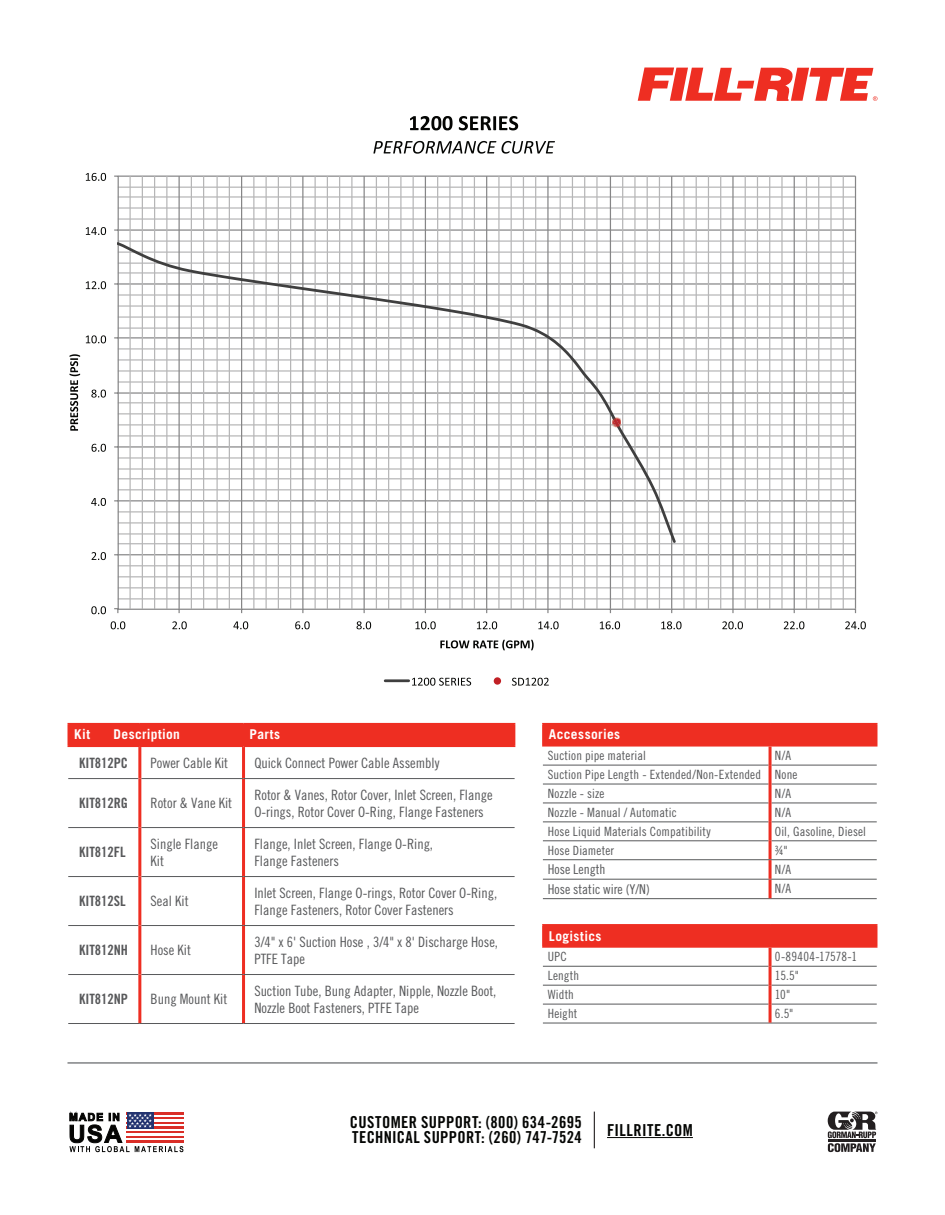
<style>
.page{position:relative;width:945px;height:1215px;background:#fff}
.page>*{position:absolute;margin:0;border:0;box-sizing:border-box;transform-origin:0 0}
.t1{font:16.5px "Trade Gothic LT Std Bd Cn 20";letter-spacing:.025em;color:#040503}
.t2{font:14.25px/17.1px "Trade Gothic LT Std Cn 18";color:#57585a}
.t3{font:14.25px "Trade Gothic LT Std Bd Cn 20";color:#57585a}
.t4{font:700 13.5px "Trade Gothic LT Std";letter-spacing:.025em;color:#fff}
.t5{font:13.5px "Trade Gothic LT Std Cn 18";color:#57585a}
.t6{font:12.75px "Trade Gothic LT Std Cn 18";letter-spacing:.01em;color:#57585a}
</style>
<div class="page">
<svg style="left:69px;top:116px;width:797px;height:570px"></svg>
<hr style="left:68px;top:1062px;width:810px;height:2px;background:#808285">
<svg style="left:828px;top:1112px;width:50px;height:40px"></svg>
<svg style="left:69px;top:1111px;width:115px;height:41px"></svg>
<svg style="left:638px;top:68px;width:239px;height:33px"></svg>
<div style="left:544px;top:724px;width:332px;height:21px;background:#ee2e22"></div>
<hr style="left:769px;top:724px;width:2px;height:21px;background:#ee2e22">
<hr style="left:543px;top:765px;width:226px;height:1px;background:#57585a">
<hr style="left:772px;top:765px;width:105px;height:1px;background:#57585a">
<hr style="left:543px;top:784px;width:226px;height:1px;background:#57585a">
<hr style="left:772px;top:784px;width:105px;height:1px;background:#57585a">
<hr style="left:543px;top:803px;width:226px;height:1px;background:#57585a">
<hr style="left:772px;top:803px;width:105px;height:1px;background:#57585a">
<hr style="left:543px;top:822px;width:226px;height:1px;background:#57585a">
<hr style="left:772px;top:822px;width:105px;height:1px;background:#57585a">
<hr style="left:543px;top:840px;width:226px;height:1px;background:#57585a">
<hr style="left:772px;top:840px;width:105px;height:1px;background:#57585a">
<hr style="left:769px;top:747px;width:3px;height:18px;background:#ee2e22">
<hr style="left:769px;top:765px;width:3px;height:19px;background:#ee2e22">
<hr style="left:769px;top:784px;width:3px;height:19px;background:#ee2e22">
<hr style="left:769px;top:803px;width:3px;height:19px;background:#ee2e22">
<hr style="left:769px;top:822px;width:3px;height:19px;background:#ee2e22">
<hr style="left:769px;top:841px;width:3px;height:18px;background:#ee2e22">
<hr style="left:542px;top:723px;width:228px;height:1px;background:#ee2e22">
<hr style="left:542px;top:724px;width:2px;height:21px;background:#ee2e22">
<hr style="left:770px;top:723px;width:107px;height:1px;background:#ee2e22">
<hr style="left:876px;top:724px;width:2px;height:21px;background:#ee2e22">
<hr style="left:542px;top:745px;width:228px;height:2px;background:#ee2e22">
<hr style="left:770px;top:745px;width:107px;height:2px;background:#ee2e22">
<hr style="left:543px;top:859px;width:227px;height:1px;background:#57585a">
<hr style="left:770px;top:859px;width:107px;height:1px;background:#57585a">
<hr style="left:543px;top:879px;width:227px;height:1px;background:#57585a">
<hr style="left:770px;top:879px;width:107px;height:1px;background:#57585a">
<hr style="left:543px;top:898px;width:227px;height:1px;background:#57585a">
<hr style="left:770px;top:898px;width:107px;height:1px;background:#57585a">
<hr style="left:769px;top:860px;width:3px;height:19px;background:#ee2e22">
<hr style="left:769px;top:880px;width:3px;height:18px;background:#ee2e22">
<hr style="left:68px;top:778px;width:70px;height:1px;background:#57585a">
<hr style="left:141px;top:778px;width:103px;height:1px;background:#57585a">
<hr style="left:68px;top:827px;width:70px;height:1px;background:#57585a">
<hr style="left:141px;top:827px;width:103px;height:1px;background:#57585a">
<hr style="left:68px;top:876px;width:70px;height:1px;background:#57585a">
<hr style="left:141px;top:876px;width:103px;height:1px;background:#57585a">
<hr style="left:68px;top:925px;width:70px;height:1px;background:#57585a">
<hr style="left:141px;top:925px;width:103px;height:1px;background:#57585a">
<hr style="left:68px;top:974px;width:70px;height:1px;background:#57585a">
<hr style="left:141px;top:974px;width:103px;height:1px;background:#57585a">
<hr style="left:68px;top:1023px;width:72px;height:1px;background:#57585a">
<hr style="left:140px;top:1023px;width:104px;height:1px;background:#57585a">
<hr style="left:138px;top:747px;width:3px;height:32px;background:#ee2e22">
<hr style="left:138px;top:779px;width:3px;height:49px;background:#ee2e22">
<hr style="left:138px;top:828px;width:3px;height:49px;background:#ee2e22">
<hr style="left:138px;top:877px;width:3px;height:49px;background:#ee2e22">
<hr style="left:138px;top:926px;width:3px;height:49px;background:#ee2e22">
<hr style="left:138px;top:975px;width:3px;height:48px;background:#ee2e22">
<hr style="left:68px;top:723px;width:72px;height:1px;background:#ee2e22">
<hr style="left:140px;top:723px;width:104px;height:1px;background:#ee2e22">
<hr style="left:244px;top:723px;width:271px;height:1px;background:#ee2e22">
<div style="left:68px;top:724px;width:447px;height:22px;background:#ee2e22"></div>
<hr style="left:68px;top:746px;width:72px;height:1px;background:#ee2e22">
<hr style="left:140px;top:746px;width:104px;height:1px;background:#ee2e22">
<hr style="left:244px;top:746px;width:271px;height:1px;background:#ee2e22">
<hr style="left:242px;top:747px;width:3px;height:31px;background:#ee2e22">
<hr style="left:242px;top:779px;width:3px;height:48px;background:#ee2e22">
<hr style="left:242px;top:828px;width:3px;height:48px;background:#ee2e22">
<hr style="left:242px;top:877px;width:3px;height:48px;background:#ee2e22">
<hr style="left:242px;top:926px;width:3px;height:48px;background:#ee2e22">
<hr style="left:242px;top:975px;width:3px;height:48px;background:#ee2e22">
<hr style="left:244px;top:778px;width:271px;height:1px;background:#57585a">
<hr style="left:244px;top:827px;width:271px;height:1px;background:#57585a">
<hr style="left:244px;top:876px;width:271px;height:1px;background:#57585a">
<hr style="left:244px;top:925px;width:271px;height:1px;background:#57585a">
<hr style="left:244px;top:974px;width:271px;height:1px;background:#57585a">
<hr style="left:244px;top:1023px;width:271px;height:1px;background:#57585a">
<div style="left:544px;top:926px;width:332px;height:20px;background:#ee2e22"></div>
<hr style="left:769px;top:926px;width:2px;height:20px;background:#ee2e22">
<hr style="left:543px;top:966px;width:226px;height:1px;background:#57585a">
<hr style="left:772px;top:966px;width:105px;height:1px;background:#57585a">
<hr style="left:543px;top:985px;width:226px;height:1px;background:#57585a">
<hr style="left:772px;top:985px;width:105px;height:1px;background:#57585a">
<hr style="left:543px;top:1004px;width:226px;height:1px;background:#57585a">
<hr style="left:772px;top:1004px;width:105px;height:1px;background:#57585a">
<hr style="left:543px;top:1023px;width:227px;height:1px;background:#57585a">
<hr style="left:770px;top:1023px;width:107px;height:1px;background:#57585a">
<hr style="left:769px;top:948px;width:3px;height:18px;background:#ee2e22">
<hr style="left:769px;top:966px;width:3px;height:19px;background:#ee2e22">
<hr style="left:769px;top:985px;width:3px;height:19px;background:#ee2e22">
<hr style="left:769px;top:1004px;width:3px;height:19px;background:#ee2e22">
<hr style="left:542px;top:924px;width:228px;height:2px;background:#ee2e22">
<hr style="left:542px;top:926px;width:2px;height:20px;background:#ee2e22">
<hr style="left:770px;top:924px;width:107px;height:2px;background:#ee2e22">
<hr style="left:876px;top:926px;width:2px;height:20px;background:#ee2e22">
<hr style="left:542px;top:946px;width:228px;height:2px;background:#ee2e22">
<hr style="left:770px;top:946px;width:107px;height:2px;background:#ee2e22">
<hr style="left:607px;top:1137px;width:86px;height:1px;background:#040503">
<hr style="left:594px;top:1112px;width:1px;height:36px;background:#231f20">
<p class="t4" style="left:74px;top:726px;width:17px">Kit</p>
<p class="t4" style="left:114px;top:726px;width:68px">Description</p>
<p class="t4" style="left:250px;top:726px;width:32px">Parts</p>
<p class="t3" style="left:79px;top:754px;width:51px">KIT812PC</p>
<p class="t2" style="left:151px;top:754px;width:79px">Power Cable Kit</p>
<p class="t2" style="left:254px;top:754px;width:187px">Quick Connect Power Cable Assembly</p>
<p class="t3" style="left:79px;top:794px;width:51px">KIT812RG</p>
<p class="t2" style="left:151px;top:794px;width:83px">Rotor &amp; Vane Kit</p>
<p class="t2" style="left:254px;top:786px;width:240px">Rotor &amp; Vanes, Rotor Cover, Inlet Screen, Flange<br>O-rings, Rotor Cover O-Ring, Flange Fasteners</p>
<p class="t3" style="left:79px;top:843px;width:48px">KIT812FL</p>
<p class="t2" style="left:151px;top:835px;width:69px">Single Flange<br>Kit</p>
<p class="t2" style="left:254px;top:835px;width:180px">Flange, Inlet Screen, Flange O-Ring,<br>Flange Fasteners</p>
<p class="t3" style="left:79px;top:892px;width:48px">KIT812SL</p>
<p class="t2" style="left:151px;top:892px;width:39px">Seal Kit</p>
<p class="t2" style="left:254px;top:884px;width:244px">Inlet Screen, Flange O-rings, Rotor Cover O-Ring,<br>Flange Fasteners, Rotor Cover Fasteners</p>
<p class="t3" style="left:79px;top:941px;width:51px">KIT812NH</p>
<p class="t2" style="left:151px;top:941px;width:42px">Hose Kit</p>
<p class="t2" style="left:254px;top:933px;width:245px">3/4" x 6' Suction Hose , 3/4" x 8' Discharge Hose,<br>PTFE Tape</p>
<p class="t3" style="left:79px;top:990px;width:51px">KIT812NP</p>
<p class="t2" style="left:151px;top:990px;width:78px">Bung Mount Kit</p>
<p class="t2" style="left:254px;top:982px;width:244px">Suction Tube, Bung Adapter, Nipple, Nozzle Boot,<br>Nozzle Boot Fasteners, PTFE Tape</p>
<p class="t4" style="left:549px;top:726px;width:73px">Accessories</p>
<p class="t6" style="left:548px;top:748px;width:100px">Suction pipe material</p>
<p class="t6" style="left:775px;top:748px;width:18px">N/A</p>
<p class="t6" style="left:548px;top:767px;width:215px">Suction Pipe Length - Extended/Non-Extended</p>
<p class="t6" style="left:775px;top:767px;width:24px">None</p>
<p class="t6" style="left:548px;top:786px;width:58px">Nozzle - size</p>
<p class="t6" style="left:775px;top:786px;width:18px">N/A</p>
<p class="t6" style="left:548px;top:805px;width:130px">Nozzle - Manual / Automatic</p>
<p class="t6" style="left:775px;top:805px;width:18px">N/A</p>
<p class="t6" style="left:548px;top:824px;width:165px">Hose Liquid Materials Compatibility</p>
<p class="t6" style="left:775px;top:824px;width:93px">Oil, Gasoline, Diesel</p>
<p class="t6" style="left:548px;top:843px;width:68px">Hose Diameter</p>
<p class="t6" style="left:775px;top:843px;width:14px">3/4"</p>
<p class="t5" style="left:548px;top:862px;width:59px">Hose Length</p>
<p class="t6" style="left:775px;top:862px;width:18px">N/A</p>
<p class="t5" style="left:548px;top:881px;width:104px">Hose static wire (Y/N)</p>
<p class="t6" style="left:775px;top:881px;width:18px">N/A</p>
<p class="t4" style="left:549px;top:927px;width:54px">Logistics</p>
<p class="t6" style="left:548px;top:949px;width:21px">UPC</p>
<p class="t6" style="left:775px;top:949px;width:84px">0-89404-17578-1</p>
<p class="t6" style="left:548px;top:968px;width:33px">Length</p>
<p class="t6" style="left:775px;top:968px;width:26px">15.5"</p>
<p class="t6" style="left:548px;top:987px;width:28px">Width</p>
<p class="t6" style="left:775px;top:987px;width:17px">10"</p>
<p class="t6" style="left:548px;top:1006px;width:31px">Height</p>
<p class="t6" style="left:775px;top:1006px;width:20px">6.5"</p>
<p class="t1" style="left:350px;top:1113px;width:233px">CUSTOMER SUPPORT: (800) 634-2695</p>
<p class="t1" style="left:352px;top:1128px;width:231px">TECHNICAL SUPPORT: (260) 747-7524</p>
<p class="t1" style="left:607px;top:1120px;width:87px">FILLRITE.COM</p>
</div>
